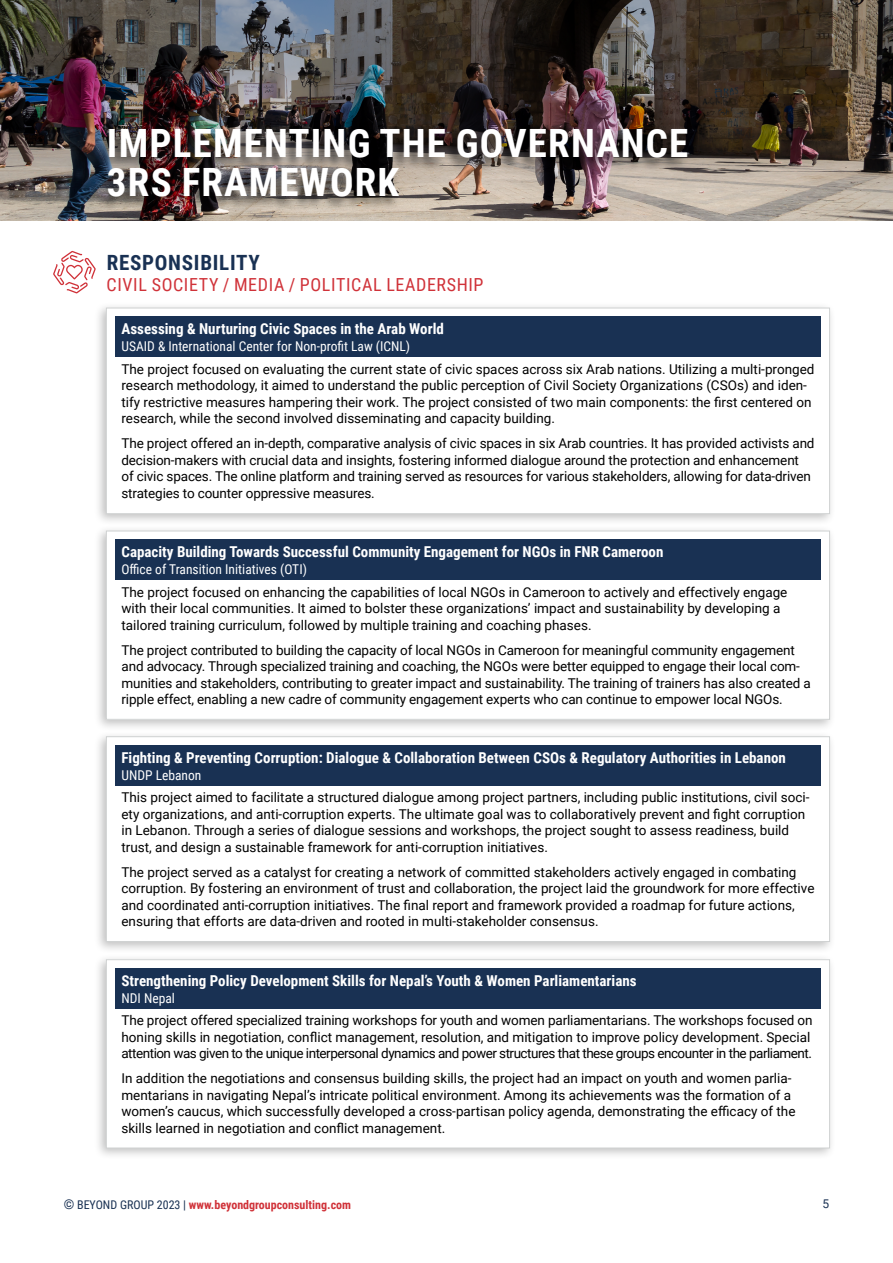
<style>
.page{position:relative;width:893px;height:1263px;background:#fff}
.page>*{position:absolute;margin:0;border:0;box-sizing:border-box;transform-origin:0 0}
.t1{font:700 39px/39px "Roboto Condensed";letter-spacing:.03em;color:#fff}
.t2{font:700 21px "Roboto Condensed";letter-spacing:.035em;color:#193153}
.t3{font:18px "Roboto Condensed";letter-spacing:.035em;color:#d03239}
.t4{font:700 15px "Roboto Condensed";color:#fff}
.t5{font:13.5px/16.5px "Roboto";color:#000}
.t6{font:13.5px "Roboto Condensed";color:#fff}
.t7{font:700 12px "Roboto Condensed";color:#d03239}
.t8{font:12px "Roboto";color:#193153}
.s1{font-weight:400;font-size:13.5px;color:#193153}
.s2{font-weight:400;color:#193153}
</style>
<div class="page">
<img style="left:0;top:0;width:893px;height:220px">
<div style="left:94px;top:524px;width:742px;height:208px;background:#000;opacity:.25"></div>
<div style="left:106px;top:531px;width:724px;height:188px;background:#fff"></div>
<div style="left:115px;top:540px;width:706px;height:40px;background:#193153"></div>
<div style="left:106px;top:531px;width:724px;height:188px;border:1px solid #d0d2d2"></div>
<svg style="left:53px;top:251px;width:43px;height:42px"></svg>
<div style="left:95px;top:127px;width:594px;height:84px;background:#000;opacity:.6"></div>
<div style="left:94px;top:301px;width:742px;height:225px;background:#000;opacity:.25"></div>
<div style="left:106px;top:308px;width:724px;height:206px;background:#fff"></div>
<div style="left:115px;top:317px;width:706px;height:40px;background:#193153"></div>
<div style="left:106px;top:308px;width:724px;height:206px;border:1px solid #d0d2d2"></div>
<div style="left:94px;top:730px;width:742px;height:224px;background:#000;opacity:.25"></div>
<div style="left:106px;top:737px;width:724px;height:204px;background:#fff"></div>
<div style="left:115px;top:745px;width:706px;height:41px;background:#193153"></div>
<div style="left:106px;top:736px;width:724px;height:206px;border:1px solid #d0d2d2"></div>
<div style="left:94px;top:953px;width:742px;height:207px;background:#000;opacity:.25"></div>
<div style="left:106px;top:960px;width:724px;height:188px;background:#fff"></div>
<div style="left:115px;top:968px;width:706px;height:41px;background:#193153"></div>
<div style="left:106px;top:959px;width:724px;height:189px;border:1px solid #d0d2d2"></div>
<h1 class="t1" style="left:107px;top:122px;width:583px">IMPLEMENTING THE GOVERNANCE<br>3RS FRAMEWORK</h1>
<h2 class="t2" style="left:107px;top:248px;width:155px">RESPONSIBILITY</h2>
<h3 class="t3" style="left:107px;top:272px;width:378px">CIVIL SOCIETY / MEDIA / POLITICAL LEADERSHIP</h3>
<p class="t4" style="left:121px;top:318px;width:324px">Assessing &amp; Nurturing Civic Spaces in the Arab World</p>
<p class="t6" style="left:121px;top:337px;width:290px">USAID &amp; International Center for Non-profit Law (ICNL)</p>
<p class="t5" style="left:121px;top:360px;width:694px">The project focused on evaluating the current state of civic spaces across six Arab nations. Utilizing a multi-pronged research methodology, it aimed to understand the public perception of Civil Society Organizations (CSOs) and iden&shy;tify restrictive measures hampering their work. The project consisted of two main components: the first centered on research, while the second involved disseminating and capacity building.</p>
<p class="t5" style="left:121px;top:435px;width:695px">The project offered an in-depth, comparative analysis of civic spaces in six Arab countries. It has provided activists and decision-makers with crucial data and insights, fostering informed dialogue around the protection and enhancement of civic spaces. The online platform and training served as resources for various stakeholders, allowing for data-driven strategies to counter oppressive measures.</p>
<p class="t4" style="left:121px;top:541px;width:543px">Capacity Building Towards Successful Community Engagement for NGOs in FNR Cameroon</p>
<p class="t6" style="left:121px;top:560px;width:187px">Office of Transition Initiatives (OTI)</p>
<p class="t5" style="left:121px;top:583px;width:667px">The project focused on enhancing the capabilities of local NGOs in Cameroon to actively and effectively engage with their local communities. It aimed to bolster these organizations’ impact and sustainability by developing a tailored training curriculum, followed by multiple training and coaching phases.</p>
<p class="t5" style="left:121px;top:641px;width:691px">The project contributed to building the capacity of local NGOs in Cameroon for meaningful community engagement and advocacy. Through specialized training and coaching, the NGOs were better equipped to engage their local com&shy;munities and stakeholders, contributing to greater impact and sustainability. The training of trainers has also created a ripple effect, enabling a new cadre of community engagement experts who can continue to empower local NGOs.</p>
<p class="t4" style="left:121px;top:747px;width:666px">Fighting &amp; Preventing Corruption: Dialogue &amp; Collaboration Between CSOs &amp; Regulatory Authorities in Lebanon</p>
<p class="t6" style="left:121px;top:765px;width:81px">UNDP Lebanon</p>
<p class="t5" style="left:121px;top:789px;width:690px">This project aimed to facilitate a structured dialogue among project partners, including public institutions, civil soci&shy;ety organizations, and anti-corruption experts. The ultimate goal was to collaboratively prevent and fight corruption in Lebanon. Through a series of dialogue sessions and workshops, the project sought to assess readiness, build trust, and design a sustainable framework for anti-corruption initiatives.</p>
<p class="t5" style="left:121px;top:863px;width:695px">The project served as a catalyst for creating a network of committed stakeholders actively engaged in combating corruption. By fostering an environment of trust and collaboration, the project laid the groundwork for more effective and coordinated anti-corruption initiatives. The final report and framework provided a roadmap for future actions, ensuring that efforts are data-driven and rooted in multi-stakeholder consensus.</p>
<p class="t4" style="left:121px;top:970px;width:517px">Strengthening Policy Development Skills for Nepal’s Youth &amp; Women Parliamentarians</p>
<p class="t6" style="left:121px;top:988px;width:55px">NDI Nepal</p>
<p class="t5" style="left:121px;top:1012px;width:693px">The project offered specialized training workshops for youth and women parliamentarians. The workshops focused on honing skills in negotiation, conflict management, resolution, and mitigation to improve policy development. Special attention was given to the unique interpersonal dynamics and power structures that these groups encounter in the parliament.</p>
<p class="t5" style="left:121px;top:1070px;width:676px">In addition the negotiations and consensus building skills, the project had an impact on youth and women parlia&shy;mentarians in navigating Nepal’s intricate political environment. Among its achievements was the formation of a women’s caucus, which successfully developed a cross-partisan policy agenda, demonstrating the efficacy of the skills learned in negotiation and conflict management.</p>
<p class="t7" style="left:64px;top:1197px;width:289px"><span class="s1">©</span> <span class="s2">BEYOND GROUP 2023 |</span> www.beyondgroupconsulting.com</p>
<p class="t8" style="left:822px;top:1195px;width:8px">5</p>
</div>
